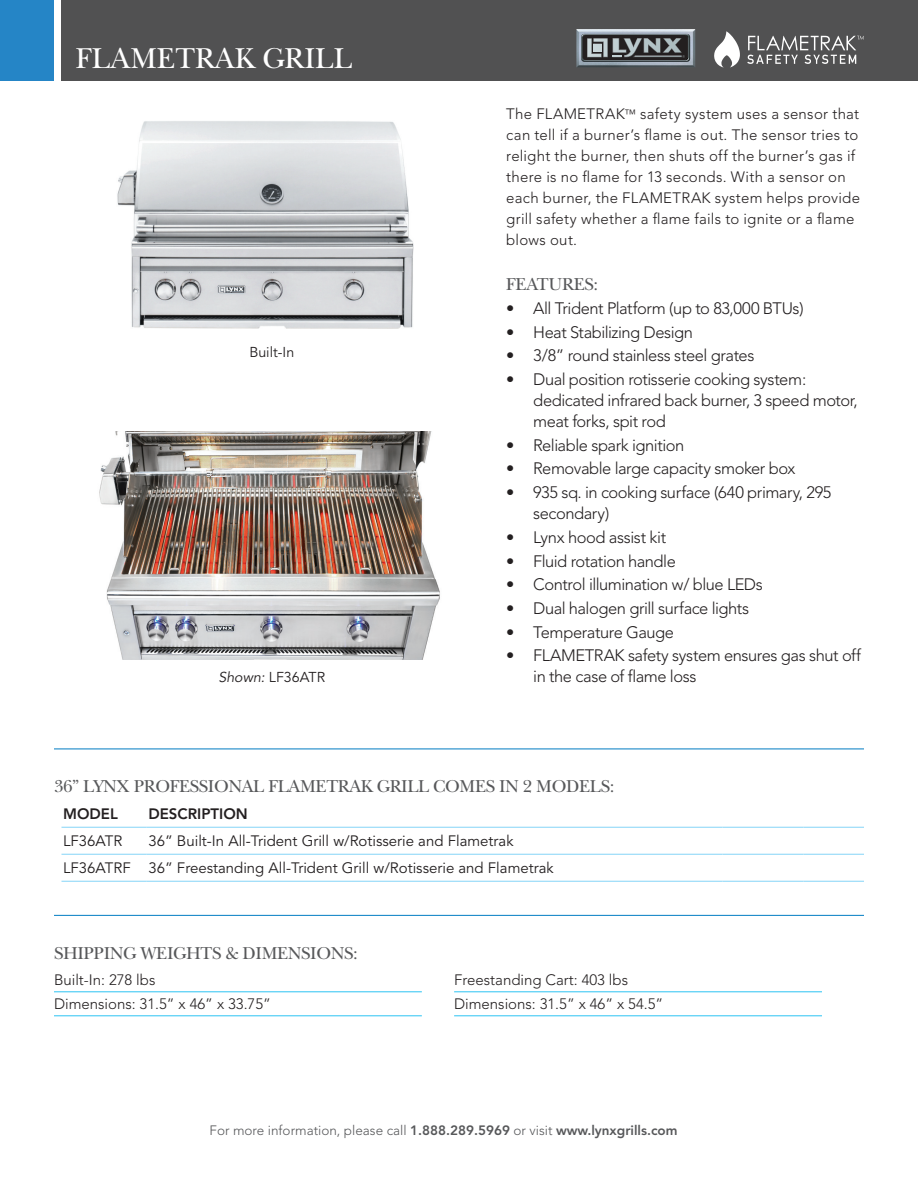
<style>
.page{position:relative;width:918px;height:1188px;background:#fff}
.page>*{position:absolute;margin:0;border:0;box-sizing:border-box;transform-origin:0 0}
.Spec_Machine_Name{font:30px "New Baskerville";color:#fff}
.Main_Headings{font:18px "New Baskerville";letter-spacing:-.02em;color:#57585a}
.t1{font:300 16.5px/21px "Avenir";letter-spacing:-.03em;color:#231f20}
.intro_body{font:300 15px/21px "Avenir";letter-spacing:.02em;color:#231f20}
.charts_smaller_type{font:15px "Avenir";color:#231f20}
.Spec_Features{font:300 15px "Avenir";color:#231f20}
.charts_smaller_type-2{font:800 15px "Avenir";color:#231f20}
.t2{font:14.25px "Avenir";color:#231f20}
.t3{font:300 13.5px "Avenir";color:#57585a}
.s1{font-style:italic}
.s2{font-size:12px}
.s3{font-weight:800}
</style>
<div class="page">
<div style="left:61px;top:0;width:857px;height:81px;background:#515152"></div>
<div style="left:0;top:0;width:54px;height:81px;background:#2585c6"></div>
<img style="left:576px;top:29px;width:119px;height:38px">
<div style="left:583px;top:35px;width:105px;height:25px;background:#231f20;border-radius:3px"></div>
<svg style="left:587px;top:38px;width:98px;height:20px"></svg>
<hr style="left:54px;top:749px;width:810px;height:1px;background:#007cc2">
<hr style="left:54px;top:915px;width:810px;height:1px;background:#007cc2">
<hr style="left:61px;top:854px;width:86px;height:1px;background:#85d5f7">
<hr style="left:147px;top:854px;width:576px;height:1px;background:#85d5f7">
<hr style="left:723px;top:854px;width:81px;height:1px;background:#85d5f7">
<hr style="left:804px;top:854px;width:60px;height:1px;background:#85d5f7">
<hr style="left:61px;top:881px;width:86px;height:1px;background:#85d5f7">
<hr style="left:147px;top:881px;width:576px;height:1px;background:#85d5f7">
<hr style="left:723px;top:881px;width:81px;height:1px;background:#85d5f7">
<hr style="left:804px;top:881px;width:60px;height:1px;background:#85d5f7">
<hr style="left:61px;top:827px;width:86px;height:1px;background:#85d5f7">
<hr style="left:147px;top:827px;width:576px;height:1px;background:#85d5f7">
<hr style="left:723px;top:827px;width:81px;height:1px;background:#85d5f7">
<hr style="left:804px;top:827px;width:60px;height:1px;background:#85d5f7">
<svg style="left:714px;top:31px;width:26px;height:37px"></svg>
<svg style="left:747px;top:36px;width:117px;height:28px"></svg>
<img style="left:117px;top:121px;width:297px;height:208px">
<img style="left:99px;top:431px;width:341px;height:229px">
<hr style="left:54px;top:991px;width:368px;height:1px;background:#2bc4f3">
<hr style="left:54px;top:1015px;width:368px;height:1px;background:#2bc4f3">
<hr style="left:454px;top:991px;width:368px;height:1px;background:#2bc4f3">
<hr style="left:454px;top:1015px;width:368px;height:1px;background:#2bc4f3">
<p class="Spec_Machine_Name" style="left:76px;top:40px;width:278px">FLAMETRAK GRILL</p>
<p class="t2" style="left:249px;top:344px;width:46px">Built-In</p>
<p class="t2" style="left:218px;top:669px;width:108px"><span class="s1">Shown:</span> LF36ATR</p>
<p class="intro_body" style="left:506px;top:104px;width:355px">The FLAMETRAK<span class="s2">™</span> safety system uses a sensor that can tell if a burner’s flame is out. The sensor tries to relight the burner, then shuts off the burner’s gas if there is no flame for 13 seconds. With a sensor on each burner, the FLAMETRAK system helps provide grill safety whether a flame fails to ignite or a flame blows out.</p>
<p class="Main_Headings" style="left:506px;top:274px;width:93px">FEATURES:</p>
<p class="t1" style="left:506px;top:298px;width:299px">• All Trident Platform (up to 83,000 BTUs)</p>
<p class="t1" style="left:506px;top:322px;width:188px">• Heat Stabilizing Design</p>
<p class="t1" style="left:506px;top:345px;width:250px">• 3/8” round stainless steel grates</p>
<p class="t1" style="left:533px;top:369px;width:326px;text-indent:-27px">• Dual position rotisserie cooking system: dedicated infrared back burner, 3 speed motor, meat forks, spit rod</p>
<p class="t1" style="left:506px;top:435px;width:180px">• Reliable spark ignition</p>
<p class="t1" style="left:506px;top:458px;width:291px">• Removable large capacity smoker box</p>
<p class="t1" style="left:533px;top:482px;width:300px;text-indent:-27px">• 935 sq. in cooking surface (640 primary, 295 secondary)</p>
<p class="t1" style="left:506px;top:527px;width:162px">• Lynx hood assist kit</p>
<p class="t1" style="left:506px;top:550px;width:171px">• Fluid rotation handle</p>
<p class="t1" style="left:506px;top:574px;width:258px">• Control illumination w/ blue LEDs</p>
<p class="t1" style="left:506px;top:598px;width:245px">• Dual halogen grill surface lights</p>
<p class="t1" style="left:506px;top:622px;width:169px">• Temperature Gauge</p>
<p class="t1" style="left:533px;top:645px;width:329px;text-indent:-27px">• FLAMETRAK safety system ensures gas shut off in the case of flame loss</p>
<p class="Main_Headings" style="left:54px;top:776px;width:562px">36” LYNX PROFESSIONAL FLAMETRAK GRILL COMES IN 2 MODELS:</p>
<p class="charts_smaller_type-2" style="left:63px;top:805px;width:56px">MODEL</p>
<p class="charts_smaller_type-2" style="left:148px;top:805px;width:101px">DESCRIPTION</p>
<p class="charts_smaller_type" style="left:63px;top:833px;width:61px">LF36ATR</p>
<p class="charts_smaller_type" style="left:148px;top:833px;width:367px">36” Built-In All-Trident Grill w/Rotisserie and Flametrak</p>
<p class="charts_smaller_type" style="left:63px;top:860px;width:69px">LF36ATRF</p>
<p class="charts_smaller_type" style="left:148px;top:860px;width:407px">36” Freestanding All-Trident Grill w/Rotisserie and Flametrak</p>
<p class="Main_Headings" style="left:54px;top:943px;width:305px">SHIPPING WEIGHTS &amp; DIMENSIONS:</p>
<p class="Spec_Features" style="left:54px;top:971px;width:103px">Built-In: 278 lbs</p>
<p class="Spec_Features" style="left:54px;top:995px;width:219px">Dimensions: 31.5” x 46” x 33.75”</p>
<p class="Spec_Features" style="left:454px;top:971px;width:176px">Freestanding Cart: 403 lbs</p>
<p class="Spec_Features" style="left:454px;top:995px;width:211px">Dimensions: 31.5” x 46” x 54.5”</p>
<p class="t3" style="left:210px;top:1122px;width:470px">For more information, please call <span class="s3">1.888.289.5969</span> or visit <span class="s3">www.lynxgrills.com</span></p>
</div>
